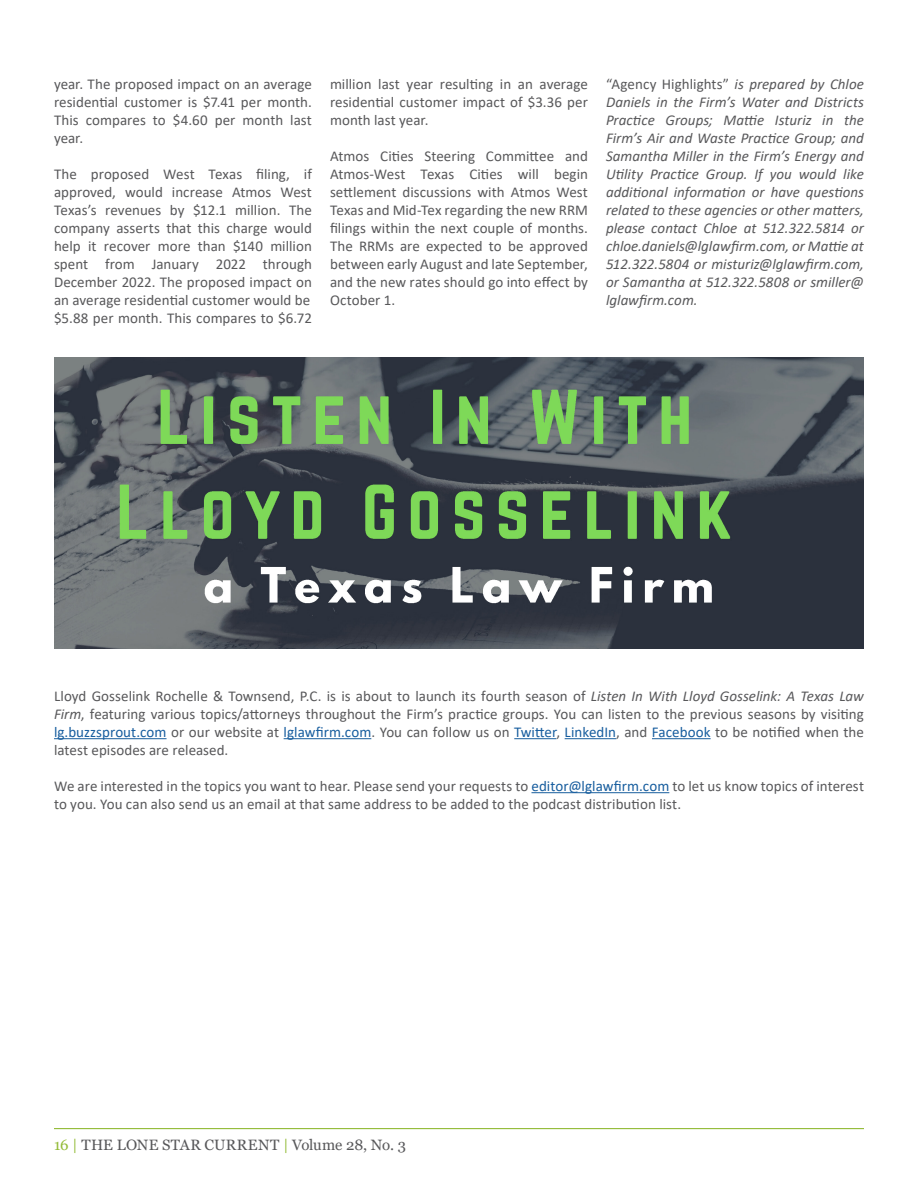
<style>
.page{position:relative;width:918px;height:1188px;background:#fff}
.page>*{position:absolute;margin:0;border:0;box-sizing:border-box;transform-origin:0 0}
.body{font:15px/18px "Calibri";color:#58585a;text-align:justify}
.body-2{font:italic 15px/18px "Calibri";color:#58585a;text-align:justify}
.t1{font:15px "Georgia";letter-spacing:.01em;color:#58585a}
.s1{font-style:normal}
.s2{font-style:italic}
.s3{color:#175d9e}
.s4{color:#93bb37}
</style>
<div class="page">
<hr style="left:54px;top:1128px;width:810px;height:1px;background:#93bb37">
<hr style="left:54px;top:738px;width:113px;height:1px;background:#175d9e">
<hr style="left:284px;top:738px;width:87px;height:1px;background:#175d9e">
<hr style="left:514px;top:738px;width:42px;height:1px;background:#175d9e">
<hr style="left:565px;top:738px;width:51px;height:1px;background:#175d9e">
<hr style="left:652px;top:738px;width:59px;height:1px;background:#175d9e">
<hr style="left:531px;top:792px;width:138px;height:1px;background:#175d9e">
<img style="left:55px;top:358px;width:809px;height:291px">
<p class="body" style="left:54px;top:75px;width:259px">year. The proposed impact on an average residential customer is $7.41 per month.<br>This compares to $4.60 per month last year.</p>
<p class="body" style="left:54px;top:165px;width:260px">The proposed West Texas filing, if approved, would increase Atmos West Texas’s revenues by $12.1 million. The company asserts that this charge would help it recover more than $140 million spent from January 2022 through December 2022. The proposed impact on an average residential customer would be</p>
<p class="body" style="left:54px;top:309px;width:260px">$5.88 per month. This compares to $6.72</p>
<p class="body" style="left:330px;top:75px;width:260px">million last year resulting in an average residential customer impact of $3.36 per month last year.</p>
<p class="body" style="left:330px;top:147px;width:260px">Atmos Cities Steering Committee and Atmos-West Texas Cities will begin settlement discussions with Atmos West Texas and Mid-Tex regarding the new RRM filings within the next couple of months.<br>The RRMs are expected to be approved between early August and late September, and the new rates should go into effect by October 1.</p>
<p class="body-2" style="left:606px;top:74px;width:260px"><span class="s1">“Agency Highlights”</span> is prepared by Chloe Daniels in the Firm’s Water and Districts Practice Groups; Mattie Isturiz in the Firm’s Air and Waste Practice Group; and Samantha Miller in the Firm’s Energy and Utility Practice Group. If you would like additional information or have questions related to these agencies or other matters, please contact Chloe at 512.322.5814 or chloe.daniels@lglawfirm.com, or Mattie at 512.322.5804 or misturiz@lglawfirm.com, or Samantha at 512.322.5808 or smiller@ lglawfirm.com.</p>
<p class="body" style="left:54px;top:687px;width:811px">Lloyd Gosselink Rochelle &amp; Townsend, P.C. is is about to launch its fourth season of <span class="s2">Listen In With Lloyd Gosselink: A Texas Law Firm</span>, featuring various topics/attorneys throughout the Firm’s practice groups. You can listen to the previous seasons by visiting <span class="s3">lg.buzzsprout.com</span> or our website at <span class="s3">lglawfirm.com</span>. You can follow us on <span class="s3">Twitter</span>, <span class="s3">LinkedIn</span>, and <span class="s3">Facebook</span> to be notified when the latest episodes are released.</p>
<p class="body" style="left:54px;top:777px;width:811px">We are interested in the topics you want to hear. Please send your requests to <span class="s3">editor@lglawfirm.com</span> to let us know topics of interest to you. You can also send us an email at that same address to be added to the podcast distribution list.</p>
<p class="t1" style="left:54px;top:1136px;width:353px"><span class="s4">16 |</span> THE LONE STAR CURRENT <span class="s4">|</span> Volume 28, No. 3</p>
</div>
